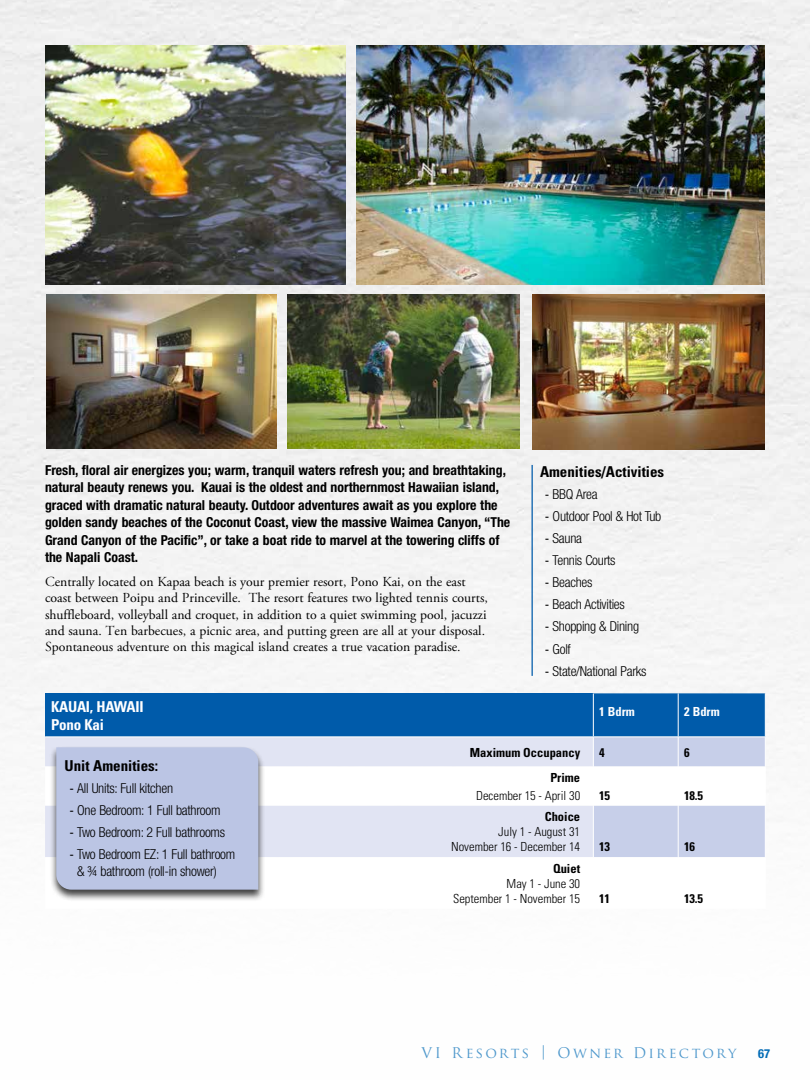
<style>
.page{position:relative;width:810px;height:1080px;background:#fff}
.page>*{position:absolute;margin:0;border:0;box-sizing:border-box;transform-origin:0 0}
.t1{font:700 condensed 15px "Univers";color:#000}
.t2{font:700 condensed 15px/17.5px "Univers";letter-spacing:-.015em;color:#fff}
.t3{font:14.38px "Trajan Pro";letter-spacing:.155em;color:#036cb6}
.t4{font:700 condensed 13.75px/17.5px "Helvetica Neue LT Std";color:#000}
.t5{font:13.75px/16.2px "Adobe Garamond Pro";color:#000}
.t6{font:300 condensed 13.75px/16.5px "Helvetica Neue";letter-spacing:-.02em;color:#000}
.t7{font:300 condensed 12.5px/15px "Univers";color:#000;text-align:right}
.t8{font:700 condensed 12.5px "Univers";color:#000}
.t9{font:700 condensed 12.5px "Univers";color:#fff}
.t10{font:700 condensed 12.5px "Helvetica Neue LT Std";color:#036cb6}
.s1{font-family:"Univers";font-weight:400}
</style>
<div class="page">
<div style="left:1px;top:0;width:809px;height:767px;background:#f3f3f3"></div>
<div style="left:45px;top:693px;width:548px;height:44px;background:#005baa"></div>
<div style="left:45px;top:738px;width:548px;height:28px;background:#e1e4f3"></div>
<svg style="left:45px;top:766px;width:548px;height:91px;fill:#e1e4f3"></svg>
<hr style="left:45px;top:737px;width:548px;height:1px;background:#fff">
<svg style="left:593px;top:693px;width:173px;height:164px"></svg>
<hr style="left:593px;top:766px;width:1px;height:40px;background:#fff">
<hr style="left:593px;top:806px;width:1px;height:51px;background:#fff">
<img style="left:0;top:0;width:1px;height:1080px">
<img style="left:356px;top:45px;width:409px;height:240px">
<img style="left:45px;top:45px;width:301px;height:240px">
<img style="left:46px;top:295px;width:230px;height:154px">
<img style="left:288px;top:295px;width:232px;height:154px">
<div style="left:49px;top:746px;width:216px;height:156px;background:#000;opacity:.75"></div>
<div style="left:56px;top:747px;width:202px;height:143px;background:#bbc5e4"></div>
<img style="left:533px;top:295px;width:232px;height:154px">
<hr style="left:532px;top:465px;width:1px;height:211px;background:#005baa">
<p class="t4" style="left:45px;top:461px;width:467px">Fresh, floral air energizes you; warm, tranquil waters refresh you; and breathtaking, natural beauty renews you. Kauai is the oldest and northernmost Hawaiian island, graced with dramatic natural beauty. Outdoor adventures await as you explore the golden sandy beaches of the Coconut Coast, view the massive Waimea Canyon, “The Grand Canyon of the Pacific”, or take a boat ride to marvel at the towering cliffs of the Napali Coast.</p>
<p class="t5" style="left:45px;top:574px;width:445px">Centrally located on Kapaa beach is your premier resort, Pono Kai, on the east coast between Poipu and Princeville. The resort features two lighted tennis courts, shuffleboard, volleyball and croquet, in addition to a quiet swimming pool, jacuzzi and sauna. Ten barbecues, a picnic area, and putting green are all at your disposal.<br>Spontaneous adventure on this magical island creates a true vacation paradise.</p>
<p class="t1" style="left:540px;top:462px;width:126px">Amenities/Activities</p>
<p class="t6" style="left:545px;top:485px;width:54px"><span class="s1">-</span> BBQ Area</p>
<p class="t6" style="left:545px;top:508px;width:118px"><span class="s1">-</span> Outdoor Pool &amp; Hot Tub</p>
<p class="t6" style="left:545px;top:530px;width:39px"><span class="s1">-</span> Sauna</p>
<p class="t6" style="left:545px;top:552px;width:72px"><span class="s1">-</span> Tennis Courts</p>
<p class="t6" style="left:545px;top:574px;width:49px"><span class="s1">-</span> Beaches</p>
<p class="t6" style="left:545px;top:596px;width:81px"><span class="s1">-</span> Beach Activities</p>
<p class="t6" style="left:545px;top:618px;width:96px"><span class="s1">-</span> Shopping &amp; Dining</p>
<p class="t6" style="left:545px;top:640px;width:27px"><span class="s1">-</span> Golf</p>
<p class="t6" style="left:545px;top:662px;width:103px"><span class="s1">-</span> State/National Parks</p>
<p class="t2" style="left:51px;top:698px;width:94px">KAUAI, HAWAII<br>Pono Kai</p>
<p class="t9" style="left:599px;top:704px;width:37px">1 Bdrm</p>
<p class="t9" style="left:684px;top:704px;width:37px">2 Bdrm</p>
<p class="t8" style="left:470px;top:745px;width:112px">Maximum Occupancy</p>
<p class="t8" style="left:599px;top:745px;width:7px">4</p>
<p class="t8" style="left:684px;top:745px;width:7px">6</p>
<p class="t8" style="left:550px;top:770px;width:31px">Prime</p>
<p class="t7" style="left:476px;top:788px;width:106px">December 15 - April 30</p>
<p class="t8" style="left:599px;top:788px;width:12px">15</p>
<p class="t8" style="left:684px;top:788px;width:20px">18.5</p>
<p class="t8" style="left:545px;top:809px;width:37px">Choice</p>
<p class="t7" style="left:451px;top:824px;width:131px">July 1 - August 31<br>November 16 - December 14</p>
<p class="t1" style="left:65px;top:756px;width:95px">Unit Amenities:</p>
<p class="t6" style="left:70px;top:780px;width:105px"><span class="s1">-</span> All Units: Full kitchen</p>
<p class="t6" style="left:70px;top:802px;width:152px"><span class="s1">-</span> One Bedroom: 1 Full bathroom</p>
<p class="t6" style="left:70px;top:824px;width:157px"><span class="s1">-</span> Two Bedroom: 2 Full bathrooms</p>
<p class="t6" style="left:77px;top:846px;width:160px;text-indent:-7px"><span class="s1">-</span> Two Bedroom EZ: 1 Full bathroom &amp; ¾ bathroom (roll-in shower)</p>
<p class="t8" style="left:599px;top:839px;width:12px">13</p>
<p class="t8" style="left:684px;top:839px;width:12px">16</p>
<p class="t8" style="left:553px;top:861px;width:29px">Quiet</p>
<p class="t7" style="left:453px;top:876px;width:129px">May 1 - June 30<br>September 1 - November 15</p>
<p class="t8" style="left:599px;top:891px;width:12px">11</p>
<p class="t8" style="left:684px;top:891px;width:20px">13.5</p>
<p class="t3" style="left:421px;top:1044px;width:316px">VI Resorts | Owner Directory</p>
<p class="t10" style="left:758px;top:1046px;width:13px">67</p>
</div>
